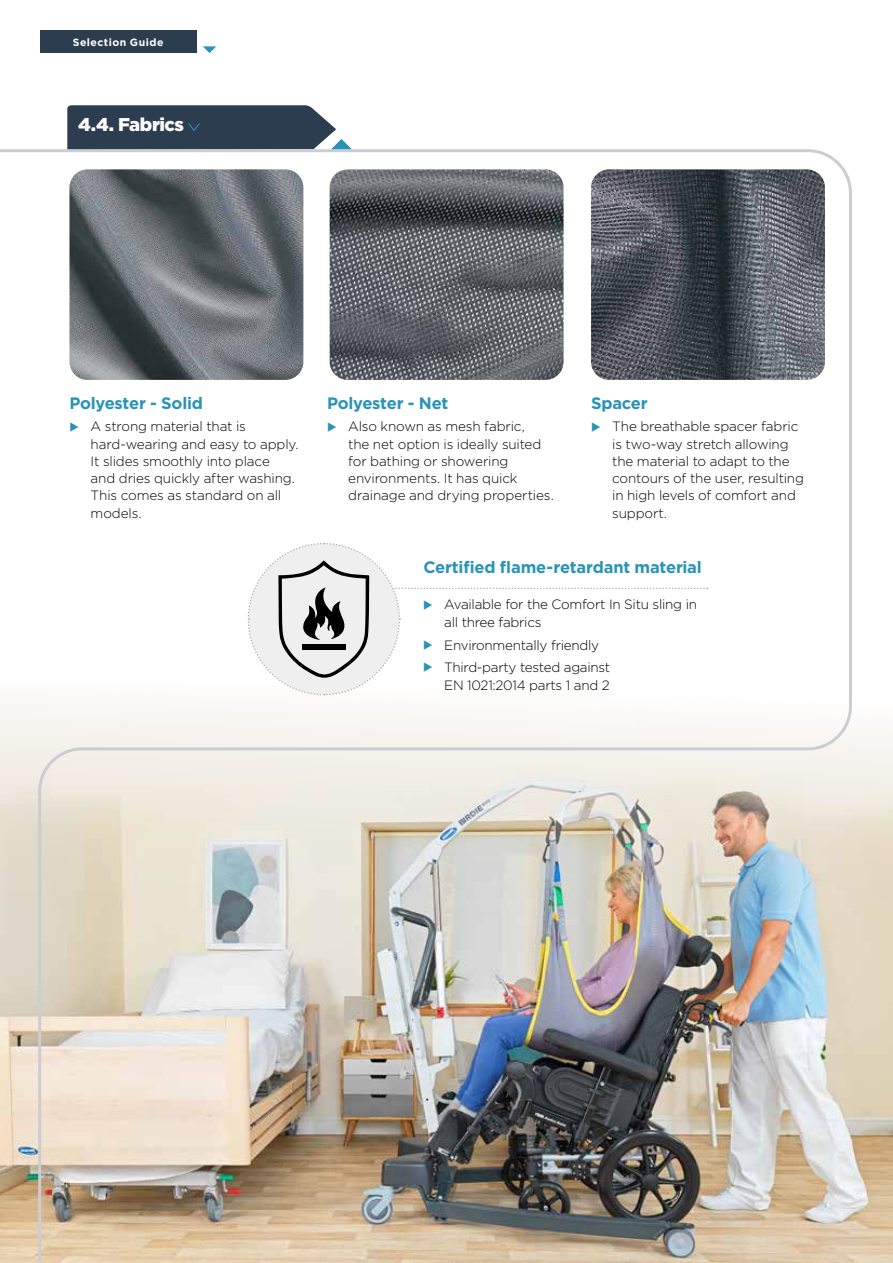
<style>
.page{position:relative;width:893px;height:1263px;background:#fff}
.page>*{position:absolute;margin:0;border:0;box-sizing:border-box;transform-origin:0 0}
.t1{font:900 18.45px "Gotham";letter-spacing:-.025em;color:#fff}
.t2{font:700 16.5px "Gotham";letter-spacing:-.015em;color:#2993b7}
.t3{font:300 13.5px/17.2px "Gotham";letter-spacing:-.015em;color:#000}
.t4{font:700 10.5px "Gotham";letter-spacing:.045em;color:#fff}
.s1{color:#2993b7}
</style>
<div class="page">
<svg style="left:203px;top:46px;width:13px;height:7px"></svg>
<div style="left:40px;top:31px;width:157px;height:22px;background:#2b3d4f"></div>
<img style="left:853px;top:732px;width:40px;height:531px">
<img style="left:0;top:149px;width:853px;height:1114px">
<img style="left:69px;top:169px;width:234px;height:211px">
<img style="left:330px;top:169px;width:233px;height:211px">
<img style="left:591px;top:169px;width:234px;height:211px">
<svg style="left:247px;top:542px;width:461px;height:154px"></svg>
<svg style="left:67px;top:105px;width:285px;height:44px"></svg>
<p class="t4" style="left:73px;top:36px;width:92px">Selection Guide</p>
<h1 class="t1" style="left:78px;top:112px;width:107px">4.4. Fabrics</h1>
<p class="t2" style="left:69px;top:392px;width:135px">Polyester - Solid</p>
<p class="t3" style="left:91px;top:418px;width:210px;text-indent:-21px"><span class="s1">◆</span> A strong material that is hard-wearing and easy to apply.<br>It slides smoothly into place<br>and dries quickly after washing.<br>This comes as standard on all models.</p>
<p class="t2" style="left:327px;top:392px;width:123px">Polyester - Net</p>
<p class="t3" style="left:348px;top:418px;width:207px;text-indent:-21px"><span class="s1">◆</span> Also known as mesh fabric,<br>the net option is ideally suited for bathing or showering environments. It has quick drainage and drying properties.</p>
<p class="t2" style="left:591px;top:392px;width:58px">Spacer</p>
<p class="t3" style="left:612px;top:418px;width:193px;text-indent:-21px"><span class="s1">◆</span> The breathable spacer fabric is two-way stretch allowing the material to adapt to the contours of the user, resulting in high levels of comfort and support.</p>
<p class="t2" style="left:423px;top:556px;width:280px">Certified flame-retardant material</p>
<p class="t3" style="left:444px;top:595px;width:254px;line-height:18px;text-indent:-21px"><span class="s1">◆</span> Available for the Comfort In Situ sling in all three fabrics</p>
<p class="t3" style="left:423px;top:636px;width:178px"><span class="s1">◆</span> Environmentally friendly</p>
<p class="t3" style="left:423px;top:658px;width:189px;line-height:18px;text-align:right"><span class="s1">◆</span> Third-party tested against<br>EN 1021:2014 parts 1 and 2</p>
</div>
